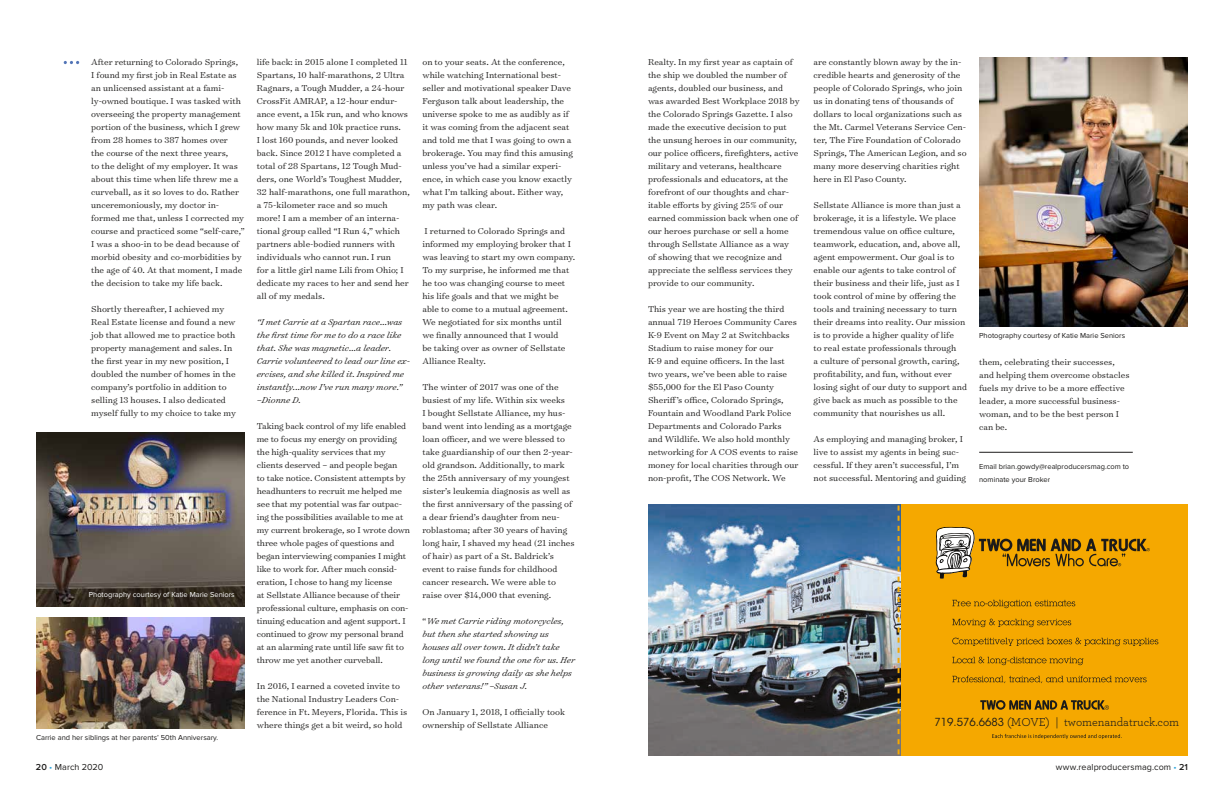
<style>
.page{position:relative;width:1224px;height:792px;background:#fff}
.page>*{position:absolute;margin:0;border:0;box-sizing:border-box;transform-origin:0 0}
.t1{font:12px "Archer";color:#1c1b1a}
.t2{font:300 9.8px/13px "Surveyor Text";color:#1c1b1a}
.t3{font:italic 300 9.8px/13px "Surveyor Text";color:#1c1b1a}
.t4{font:9px "Proxima Nova";letter-spacing:.01em;color:#1c1b1a}
.t5{font:7.5px/13px "Proxima Nova";color:#1c1b1a}
.t6{font:7.5px "Proxima Nova";color:#fff}
.s1{font-style:normal}
.s2{font-family:"ITC Avant Garde Std";font-size:11px}
.s3{font-weight:600}
.s4{color:#2ea5dc}
</style>
<div class="page">
<img style="left:648px;top:504px;width:253px;height:252px">
<div style="left:901px;top:504px;width:287px;height:252px;background:#f5a800"></div>
<svg style="left:898px;top:504px;width:2px;height:252px"></svg>
<svg style="left:952px;top:676px;width:195px;height:7px"></svg>
<svg style="left:952px;top:657px;width:131px;height:8px"></svg>
<svg style="left:952px;top:638px;width:206px;height:8px"></svg>
<svg style="left:952px;top:619px;width:119px;height:8px"></svg>
<svg style="left:952px;top:600px;width:123px;height:8px"></svg>
<svg style="left:936px;top:527px;width:214px;height:52px"></svg>
<svg style="left:980px;top:700px;width:129px;height:10px"></svg>
<svg style="left:992px;top:734px;width:130px;height:5px"></svg>
<hr style="left:979px;top:452px;width:154px;height:1px;background:#1c1b1a">
<img style="left:36px;top:618px;width:209px;height:110px">
<img style="left:36px;top:433px;width:209px;height:174px">
<img style="left:979px;top:58px;width:209px;height:269px">
<svg style="left:64px;top:61px;width:15px;height:3px"></svg>
<p class="t2" style="left:91px;top:56px;width:155px">After returning to Colorado Springs,<br>I found my first job in Real Estate as an unlicensed assistant at a fami&shy;ly-owned boutique. I was tasked with overseeing the property management portion of the business, which I grew from 28 homes to 387 homes over<br>the course of the next three years,<br>to the delight of my employer. It was about this time when life threw me a curveball, as it so loves to do. Rather unceremoniously, my doctor in&shy;formed me that, unless I corrected my course and practiced some “self-care,” I was a shoo-in to be dead because of morbid obesity and co-morbidities by the age of 40. At that moment, I made the decision to take my life back.</p>
<p class="t2" style="left:91px;top:302px;width:146px">Shortly thereafter, I achieved my Real Estate license and found a new job that allowed me to practice both property management and sales. In the first year in my new position, I doubled the number of homes in the company’s portfolio in addition to selling 13 houses. I also dedicated myself fully to my choice to take my</p>
<p class="t6" style="left:89px;top:590px;width:147px">Photography courtesy of Katie Marie Seniors</p>
<p class="t5" style="left:36px;top:731px;width:184px">Carrie and her siblings at her parents’ 50th Anniversary.</p>
<p class="t2" style="left:257px;top:55px;width:155px">life back: in 2015 alone I completed 11<br>Spartans, 10 half-marathons, 2 Ultra Ragnars, a Tough Mudder, a 24-hour CrossFit AMRAP, a 12-hour endur&shy;ance event, a 15k run, and who knows how many 5k and 10k practice runs.<br>I lost 160 pounds, and never looked back. Since 2012 I have completed a total of 28 Spartans, 12 Tough Mud&shy;ders, one World’s Toughest Mudder, 32 half-marathons, one full marathon, a 75-kilometer race and so much more! I am a member of an interna&shy;tional group called “I Run 4,” which partners able-bodied runners with individuals who cannot run. I run<br>for a little girl name Lili from Ohio; I dedicate my races to her and send her all of my medals.</p>
<p class="t3" style="left:257px;top:315px;width:155px">“I met Carrie at a Spartan race...was the first time for me to do a race like that. She was magnetic...a leader.<br>Carrie volunteered to lead our line ex&shy;ercises, and she killed it. Inspired me instantly...now I’ve run many more.” –Dionne D.</p>
<p class="t2" style="left:257px;top:419px;width:155px">Taking back control of my life enabled me to focus my energy on providing the high-quality services that my clients deserved – and people began<br>to take notice. Consistent attempts by headhunters to recruit me helped me see that my potential was far outpac&shy;ing the possibilities available to me at my current brokerage, so I wrote down three whole pages of questions and began interviewing companies I might like to work for. After much consid&shy;eration, I chose to hang my license<br>at Sellstate Alliance because of their professional culture, emphasis on con&shy;tinuing education and agent support. I continued to grow my personal brand at an alarming rate until life saw fit to throw me yet another curveball.</p>
<p class="t2" style="left:257px;top:679px;width:152px">In 2016, I earned a coveted invite to the National Industry Leaders Con&shy;ference in Ft. Meyers, Florida. This is where things get a bit weird, so hold</p>
<p class="t2" style="left:422px;top:55px;width:152px">on to your seats. At the conference, while watching International best&shy;seller and motivational speaker Dave Ferguson talk about leadership, the universe spoke to me as audibly as if it was coming from the adjacent seat and told me that I was going to own a brokerage. You may find this amusing unless you’ve had a similar experi&shy;ence, in which case you know exactly what I’m talking about. Either way, my path was clear.</p>
<p class="t2" style="left:422px;top:224px;width:154px">I returned to Colorado Springs and informed my employing broker that I was leaving to start my own company.<br>To my surprise, he informed me that he too was changing course to meet his life goals and that we might be able to come to a mutual agreement.<br>We negotiated for six months until we finally announced that I would<br>be taking over as owner of Sellstate<br>Alliance Realty.</p>
<p class="t2" style="left:422px;top:380px;width:154px">The winter of 2017 was one of the busiest of my life. Within six weeks<br>I bought Sellstate Alliance, my hus&shy;band went into lending as a mortgage loan officer, and we were blessed to take guardianship of our then 2-year&shy;old grandson. Additionally, to mark the 25th anniversary of my youngest sister’s leukemia diagnosis as well as the first anniversary of the passing of a dear friend’s daughter from neu&shy;roblastoma; after 30 years of having long hair, I shaved my head (21 inches of hair) as part of a St. Baldrick’s event to raise funds for childhood cancer research. We were able to raise over $14,000 that evening.</p>
<p class="t3" style="left:422px;top:614px;width:154px"><span class="s1">“</span>We met Carrie riding motorcycles, but then she started showing us houses all over town. It didn’t take long until we found the one for us. Her business is growing daily as she helps other veterans!” –Susan J.</p>
<p class="t2" style="left:422px;top:705px;width:144px">On January 1, 2018, I officially took ownership of Sellstate Alliance</p>
<p class="t2" style="left:648px;top:56px;width:153px">Realty. In my first year as captain of the ship we doubled the number of agents, doubled our business, and was awarded Best Workplace 2018 by the Colorado Springs Gazette. I also made the executive decision to put the unsung heroes in our community, our police officers, firefighters, active military and veterans, healthcare professionals and educators, at the forefront of our thoughts and char&shy;itable efforts by giving 25% of our earned commission back when one of our heroes purchase or sell a home through Sellstate Alliance as a way<br>of showing that we recognize and appreciate the selfless services they provide to our community.</p>
<p class="t2" style="left:648px;top:302px;width:152px">This year we are hosting the third annual 719 Heroes Community Cares K-9 Event on May 2 at Switchbacks Stadium to raise money for our<br>K-9 and equine officers. In the last two years, we’ve been able to raise $55,000 for the El Paso County Sheriff’s office, Colorado Springs, Fountain and Woodland Park Police Departments and Colorado Parks and Wildlife. We also hold monthly networking for A COS events to raise money for local charities through our non-profit, The COS Network. We</p>
<p class="t2" style="left:814px;top:55px;width:155px">are constantly blown away by the in&shy;credible hearts and generosity of the people of Colorado Springs, who join us in donating tens of thousands of dollars to local organizations such as the Mt. Carmel Veterans Service Cen&shy;ter, The Fire Foundation of Colorado Springs, The American Legion, and so many more deserving charities right here in El Paso County.</p>
<p class="t2" style="left:814px;top:198px;width:155px">Sellstate Alliance is more than just a brokerage, it is a lifestyle. We place tremendous value on office culture, teamwork, education, and, above all, agent empowerment. Our goal is to enable our agents to take control of their business and their life, just as I took control of mine by offering the tools and training necessary to turn their dreams into reality. Our mission is to provide a higher quality of life<br>to real estate professionals through<br>a culture of personal growth, caring, profitability, and fun, without ever losing sight of our duty to support and give back as much as possible to the community that nourishes us all.</p>
<p class="t2" style="left:814px;top:432px;width:154px">As employing and managing broker, I live to assist my agents in being suc&shy;cessful. If they aren’t successful, I’m not successful. Mentoring and guiding</p>
<p class="t5" style="left:979px;top:330px;width:147px">Photography courtesy of Katie Marie Seniors</p>
<p class="t2" style="left:979px;top:355px;width:152px">them, celebrating their successes, and helping them overcome obstacles fuels my drive to be a more effective leader, a more successful business&shy;woman, and to be the best person I can be.</p>
<p class="t5" style="left:979px;top:461px;width:151px">Email brian.gowdy@realproducersmag.com to nominate your Broker</p>
<p class="t1" style="left:935px;top:714px;width:246px"><span class="s2">719.576.6683</span> (MOVE) | twomenandatruck.com</p>
<p class="t4" style="left:36px;top:762px;width:69px"><span class="s3">20</span> <span class="s4">•</span> March 2020</p>
<p class="t4" style="left:1056px;top:762px;width:134px">www.realproducersmag.com <span class="s4">•</span> <span class="s3">21</span></p>
</div>
